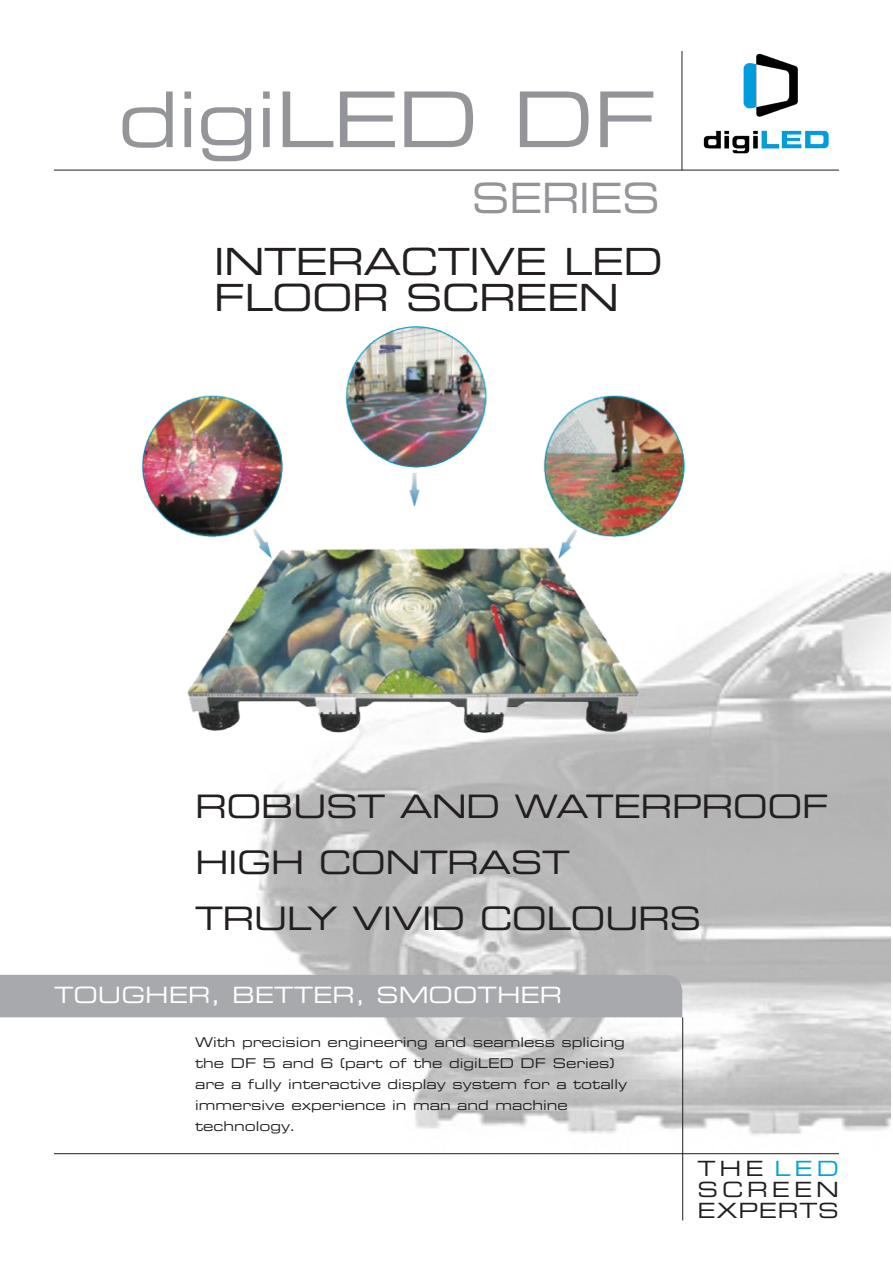
<style>
.page{position:relative;width:893px;height:1263px;background:#fff}
.page>*{position:absolute;margin:0;border:0;box-sizing:border-box;transform-origin:0 0}
.t1{font:76.8px "Eurostile Extended Two";letter-spacing:-.02em;color:#939598}
.t2{font:41.85px "Eurostile Extended Two";letter-spacing:-.02em;color:#939598;scale:.92 1}
.t3{font:37.5px/35.7px "Eurostile Extended Two";letter-spacing:-.02em;color:#231f20}
.t4{font:32.4px "Eurostile Extended Two";letter-spacing:-.02em;color:#231f20}
.t5{font:22.5px "Eurostile Extended Two";color:#fff}
.t6{font:21px/21px "Eurostile Extended Two";letter-spacing:.19em;color:#231f20}
.t7{font:21px "Eurostile Extended Two";letter-spacing:.04em;color:#231f20}
.t8{font:13.5px/21px "Eurostile Extended Two";color:#231f20}
.s1{color:#00a2df}
</style>
<div class="page">
<img style="left:221px;top:571px;width:670px;height:582px">
<img style="left:703px;top:53px;width:126px;height:101px">
<img style="left:142px;top:326px;width:543px;height:408px">
<hr style="left:682px;top:51px;width:1px;height:119px;background:#231f20">
<hr style="left:54px;top:170px;width:785px;height:1px;background:#231f20">
<div style="left:0;top:975px;width:682px;height:42px;background:#a8a9ad"></div>
<hr style="left:54px;top:1153px;width:785px;height:1px;background:#231f20">
<hr style="left:682px;top:1017px;width:1px;height:203px;background:#231f20">
<p class="t1" style="left:118px;top:67px;width:541px">digiLED DF</p>
<p class="t2" style="left:472px;top:169px;width:206px">SERIES</p>
<p class="t3" style="left:214px;top:243px;width:451px">INTERACTIVE LED<br>FLOOR SCREEN</p>
<p class="t4" style="left:195px;top:784px;width:635px">ROBUST AND WATERPROOF</p>
<p class="t4" style="left:195px;top:840px;width:376px">HIGH CONTRAST</p>
<p class="t4" style="left:195px;top:897px;width:508px">TRULY VIVID COLOURS</p>
<p class="t5" style="left:54px;top:979px;width:510px">TOUGHER, BETTER, SMOOTHER</p>
<p class="t8" style="left:195px;top:1032px;width:433px">With precision engineering and seamless splicing the DF 5 and 6 (part of the digiLED DF Series) are a fully interactive display system for a totally immersive experience in man and machine technology.</p>
<p class="t6" style="left:697px;top:1158px;width:143px">THE <span class="s1">LED<br></span>SCREEN</p>
<p class="t7" style="left:697px;top:1196px;width:143px">EXPERTS</p>
</div>
